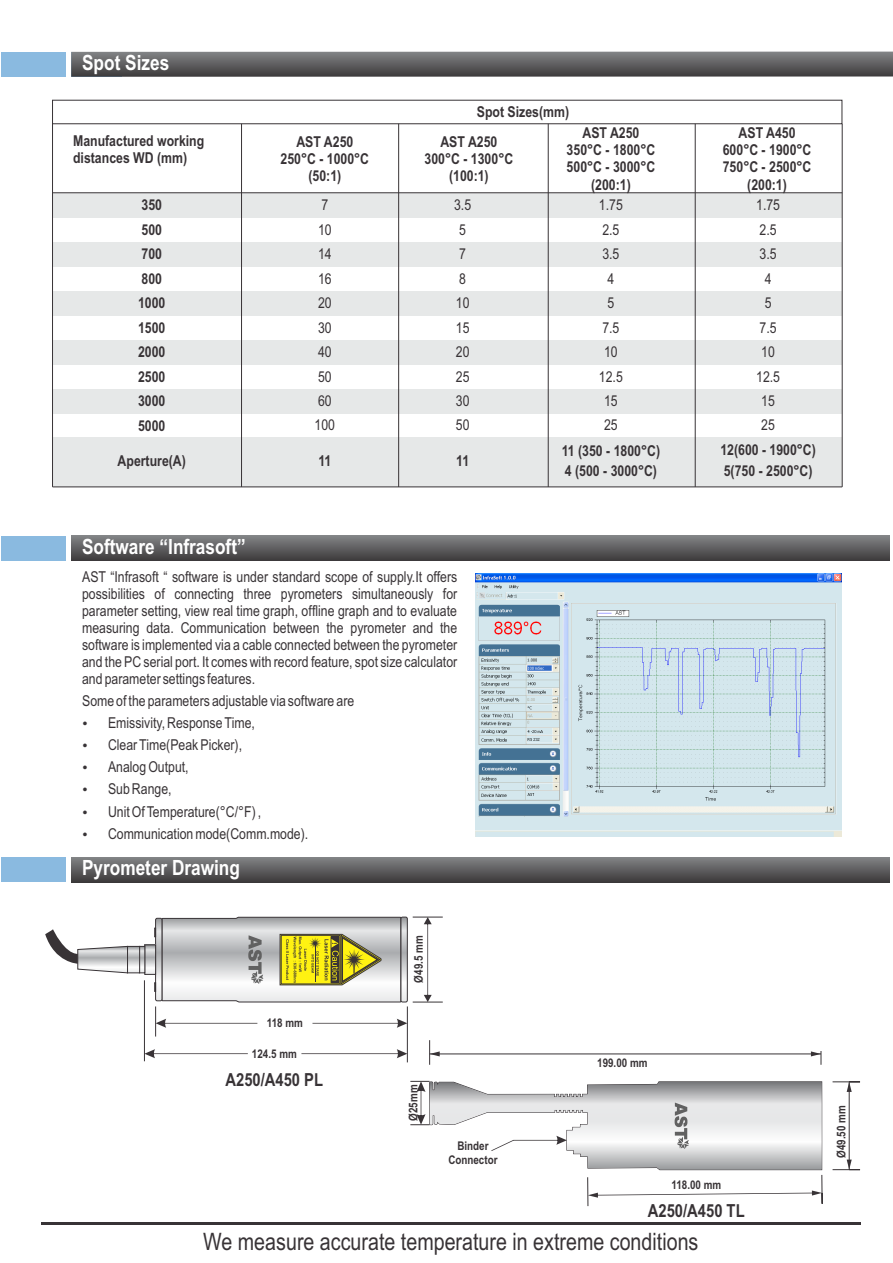
<style>
.page{position:relative;width:893px;height:1263px;background:#fff}
.page>*{position:absolute;margin:0;border:0;box-sizing:border-box;transform-origin:0 0}
.t1{font:24px "Arial Narrow";color:#383336}
.t2{font:700 21px "Arial Narrow";color:#fff}
.t3{font:700 18px "Arial Narrow";color:#383336}
.t4{font:15px/24.5px "Arial Narrow";color:#383336}
.t5{font:700 15px/17.1px "Arial Narrow";color:#383336}
.t6{font:700 12px/13.6px "Arial Narrow";color:#383336;text-align:center}
</style>
<div class="page">
<hr style="left:41px;top:1222px;width:820px;height:3px;background:#383336">
<svg style="left:401px;top:917px;width:6px;height:85px"></svg>
<div style="left:401px;top:917px;width:6px;height:85px;border:1px solid #383336;border-radius:2px"></div>
<svg style="left:156px;top:918px;width:6px;height:83px"></svg>
<div style="left:155px;top:918px;width:7px;height:83px;border:1px solid #383336;border-radius:2px"></div>
<svg style="left:147px;top:947px;width:7px;height:25px"></svg>
<div style="left:145px;top:945px;width:11px;height:29px;border:1px solid #383336"></div>
<svg style="left:141px;top:948px;width:2px;height:23px"></svg>
<div style="left:139px;top:946px;width:6px;height:27px;border:1px solid #383336"></div>
<svg style="left:129px;top:948px;width:9px;height:23px"></svg>
<div style="left:127px;top:946px;width:13px;height:27px;border:1px solid #383336"></div>
<svg style="left:45px;top:929px;width:83px;height:44px"></svg>
<hr style="left:155px;top:1006px;width:1px;height:30px;background:#383336">
<hr style="left:144px;top:980px;width:1px;height:81px;background:#383336">
<hr style="left:407px;top:1006px;width:1px;height:56px;background:#383336">
<hr style="left:413px;top:1002px;width:30px;height:1px;background:#383336">
<hr style="left:413px;top:917px;width:30px;height:1px;background:#383336">
<svg style="left:424px;top:917px;width:8px;height:85px"></svg>
<svg style="left:162px;top:917px;width:239px;height:85px"></svg>
<svg style="left:301px;top:1049px;width:106px;height:9px"></svg>
<svg style="left:145px;top:1049px;width:103px;height:9px"></svg>
<svg style="left:312px;top:1019px;width:95px;height:9px"></svg>
<svg style="left:156px;top:1019px;width:101px;height:9px"></svg>
<hr style="left:430px;top:1054px;width:391px;height:1px;background:#383336">
<svg style="left:811px;top:1051px;width:11px;height:14px"></svg>
<svg style="left:429px;top:1040px;width:11px;height:25px"></svg>
<hr style="left:849px;top:1082px;width:1px;height:88px;background:#383336">
<svg style="left:832px;top:1081px;width:28px;height:11px"></svg>
<svg style="left:832px;top:1159px;width:28px;height:11px"></svg>
<svg style="left:410px;top:1081px;width:413px;height:126px"></svg>
<div style="left:2px;top:857px;width:120px;height:25px;background:#8abae0"></div>
<svg style="left:71px;top:857px;width:819px;height:25px;background:#5f5f60"></svg>
<div style="left:66px;top:857px;width:5px;height:25px;background:#fff"></div>
<div style="left:2px;top:536px;width:120px;height:25px;background:#8abae0"></div>
<svg style="left:71px;top:536px;width:819px;height:25px;background:#5e5e5f"></svg>
<div style="left:66px;top:536px;width:5px;height:25px;background:#fff"></div>
<img style="left:476px;top:574px;width:366px;height:263px">
<div style="left:2px;top:52px;width:120px;height:25px;background:#8abae0"></div>
<svg style="left:71px;top:52px;width:822px;height:25px;background:#616162"></svg>
<div style="left:66px;top:52px;width:5px;height:25px;background:#fff"></div>
<div style="left:53px;top:438px;width:789px;height:49px;background:#e6e8e8"></div>
<div style="left:53px;top:389px;width:789px;height:24px;background:#e6e8e8"></div>
<div style="left:53px;top:340px;width:789px;height:24px;background:#e6e8e8"></div>
<div style="left:53px;top:291px;width:789px;height:24px;background:#e6e8e8"></div>
<div style="left:53px;top:242px;width:789px;height:24px;background:#e6e8e8"></div>
<div style="left:53px;top:193px;width:789px;height:25px;background:#e6e8e8"></div>
<div style="left:52px;top:100px;width:790px;height:24px;border:1px solid #383336"></div>
<hr style="left:241px;top:124px;width:1px;height:363px;background:#383336">
<hr style="left:398px;top:124px;width:1px;height:363px;background:#383336">
<hr style="left:548px;top:124px;width:1px;height:363px;background:#383336">
<hr style="left:695px;top:124px;width:1px;height:363px;background:#383336">
<hr style="left:842px;top:124px;width:1px;height:363px;background:#383336">
<hr style="left:52px;top:124px;width:1px;height:363px;background:#383336">
<hr style="left:53px;top:486px;width:789px;height:1px;background:#383336">
<hr style="left:53px;top:192px;width:789px;height:1px;background:#383336">
<h2 class="t2" style="left:82px;top:55px;width:89px">Spot Sizes</h2>
<p class="t5" style="left:477px;top:105px;width:94px">Spot Sizes(mm)</p>
<p class="t5" style="left:73px;top:133px;width:133px">Manufactured working distances WD (mm)</p>
<p class="t5" style="left:142px;top:194px;width:22px;line-height:24.5px;text-align:justify">350<br>500<br>700</p>
<p class="t5" style="left:138px;top:268px;width:29px;line-height:24.5px">800<br>1000<br>1500<br>2000<br>2500<br>3000<br>5000</p>
<p class="t5" style="left:118px;top:453px;width:70px">Aperture(A)</p>
<p class="t5" style="left:281px;top:134px;width:90px;text-align:center">AST A250<br>250°C - 1000°C (50:1)</p>
<p class="t4" style="left:315px;top:194px;width:22px;text-align:center">7<br>10<br>14<br>16<br>20<br>30<br>40<br>50<br>60<br>100</p>
<p class="t5" style="left:318px;top:453px;width:15px">11</p>
<p class="t5" style="left:425px;top:135px;width:90px;text-align:center">AST A250<br>300°C - 1300°C (100:1)</p>
<p class="t4" style="left:454px;top:194px;width:19px">3.5<br>5<br>7<br>8<br>10<br>15<br>20<br>25<br>30<br>50</p>
<p class="t5" style="left:456px;top:453px;width:15px">11</p>
<p class="t5" style="left:567px;top:126px;width:90px;text-align:center">AST A250<br>350°C - 1800°C<br>500°C - 3000°C (200:1)</p>
<p class="t4" style="left:599px;top:194px;width:25px">1.75<br>2.5<br>3.5</p>
<p class="t4" style="left:599px;top:268px;width:25px;text-align:center">4<br>5<br>7.5<br>10<br>12.5<br>15<br>25</p>
<p class="t5" style="left:562px;top:441px;width:100px;line-height:20.5px">11 (350 - 1800°C)<br>4 (500 - 3000°C)</p>
<p class="t5" style="left:723px;top:126px;width:90px;text-align:center">AST A450<br>600°C - 1900°C<br>750°C - 2500°C (200:1)</p>
<p class="t4" style="left:756px;top:194px;width:25px">1.75<br>2.5<br>3.5</p>
<p class="t4" style="left:756px;top:268px;width:25px;text-align:center">4<br>5<br>7.5<br>10<br>12.5<br>15<br>25</p>
<p class="t5" style="left:720px;top:441px;width:97px;line-height:20.5px">12(600 - 1900°C)<br>5(750 - 2500°C)</p>
<h2 class="t2" style="left:82px;top:538px;width:165px">Software “Infrasoft”</h2>
<p class="t4" style="left:82px;top:570px;width:377px;line-height:17px;text-align:justify">AST “Infrasoft “ software is under standard scope of supply.It offers possibilities of connecting three pyrometers simultaneously for parameter setting, view real time graph, offline graph and to evaluate measuring data. Communication between the pyrometer and the software is implemented via a cable connected between the pyrometer and the PC serial port. It comes with record feature, spot size calculator and parameter settings features.</p>
<p class="t4" style="left:108px;top:691px;width:248px;line-height:22px;text-indent:-26px">Some of the parameters adjustable via software are<br>Emissivity, Response Time,<br>Clear Time(Peak Picker),<br>Analog Output,<br>Sub Range,<br>Unit Of Temperature(°C/°F) ,<br>Communication mode(Comm.mode).</p>
<h2 class="t2" style="left:82px;top:860px;width:159px">Pyrometer Drawing</h2>
<p class="t6" style="left:267px;top:1017px;width:38px">118 mm</p>
<p class="t6" style="left:252px;top:1048px;width:46px">124.5 mm</p>
<p class="t3" style="left:225px;top:1072px;width:99px">A250/A450 PL</p>
<p class="t6" style="left:413px;top:982px;width:49px;rotate:-90deg">Ø49.5 mm</p>
<p class="t6" style="left:407px;top:1121px;width:38px;rotate:-90deg">Ø25mm</p>
<p class="t6" style="left:448px;top:1140px;width:51px">Binder<br>Connector</p>
<p class="t6" style="left:597px;top:1056px;width:52px">199.00 mm</p>
<p class="t6" style="left:671px;top:1179px;width:51px">118.00 mm</p>
<p class="t3" style="left:648px;top:1203px;width:98px">A250/A450 TL</p>
<h1 class="t1" style="left:203px;top:1233px;width:497px">We measure accurate temperature in extreme conditions</h1>
<p class="t6" style="left:836px;top:1158px;width:54px;rotate:-90deg">Ø49.50 mm</p>
</div>
